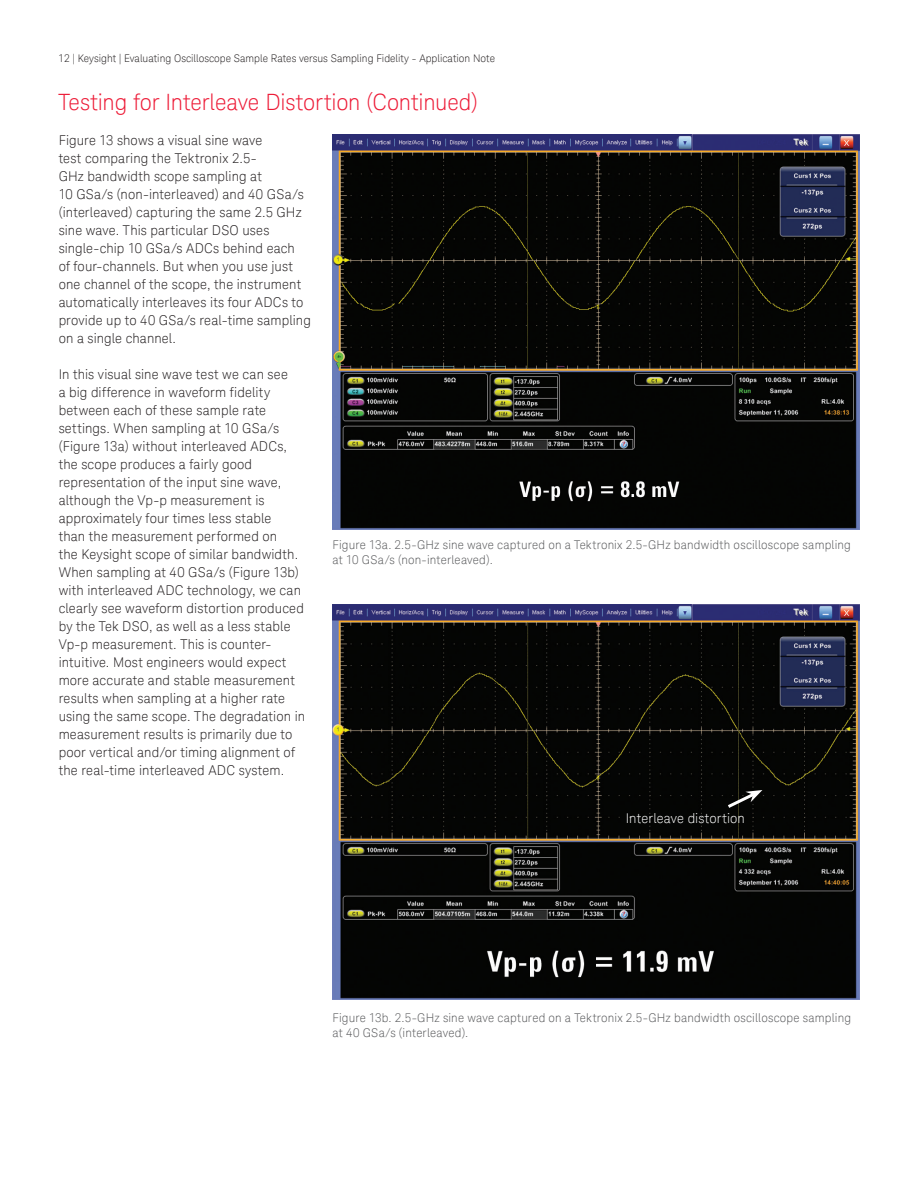
<style>
.page{position:relative;width:918px;height:1188px;background:#fff}
.page>*{position:absolute;margin:0;border:0;box-sizing:border-box;transform-origin:0 0}
.K_Heading_1{font:300 22.5px "Keysight Sans";letter-spacing:-.01em;color:#ed1a36}
.K_Body_Text{font:300 13.5px/18px "Keysight Sans";letter-spacing:.01em;color:#231f20}
.K_Body_Text-2{font:300 13.5px "Keysight Sans";letter-spacing:.005em;color:#fff}
.K_Diagrams_and_Figur{font:300 12px/15px "Keysight Sans";letter-spacing:.015em;color:#57585a}
.t1{font:300 10.5px "Keysight Sans";color:#231f20}
</style>
<div class="page">
<img style="left:333px;top:134px;width:526px;height:396px">
<img style="left:333px;top:605px;width:526px;height:395px">
<svg style="left:725px;top:790px;width:37px;height:21px"></svg>
<p class="t1" style="left:59px;top:52px;width:438px">12 | Keysight | Evaluating Oscilloscope Sample Rates versus Sampling Fidelity - Application Note</p>
<p class="K_Heading_1" style="left:59px;top:89px;width:421px">Testing for Interleave Distortion (Continued)</p>
<p class="K_Body_Text" style="left:59px;top:131px;width:254px">Figure 13 shows a visual sine wave<br>test comparing the Tektronix 2.5-<br>GHz bandwidth scope sampling at<br>10 GSa/s (non-interleaved) and 40 GSa/s (interleaved) capturing the same 2.5 GHz sine wave. This particular DSO uses single-chip 10 GSa/s ADCs behind each<br>of four-channels. But when you use just one channel of the scope, the instrument automatically interleaves its four ADCs to provide up to 40 GSa/s real-time sampling on a single channel.</p>
<p class="K_Body_Text" style="left:59px;top:365px;width:248px">In this visual sine wave test we can see<br>a big difference in waveform fidelity between each of these sample rate settings. When sampling at 10 GSa/s (Figure 13a) without interleaved ADCs, the scope produces a fairly good representation of the input sine wave, although the Vp-p measurement is approximately four times less stable<br>than the measurement performed on<br>the Keysight scope of similar bandwidth.<br>When sampling at 40 GSa/s (Figure 13b) with interleaved ADC technology, we can clearly see waveform distortion produced by the Tek DSO, as well as a less stable Vp-p measurement. This is counter&shy;intuitive. Most engineers would expect more accurate and stable measurement results when sampling at a higher rate using the same scope. The degradation in measurement results is primarily due to poor vertical and/or timing alignment of the real-time interleaved ADC system.</p>
<p class="K_Diagrams_and_Figur" style="left:333px;top:538px;width:520px">Figure 13a. 2.5-GHz sine wave captured on a Tektronix 2.5-GHz bandwidth oscilloscope sampling at 10 GSa/s (non-interleaved).</p>
<p class="K_Body_Text-2" style="left:626px;top:811px;width:121px">Interleave distortion</p>
<p class="K_Diagrams_and_Figur" style="left:333px;top:1010px;width:520px">Figure 13b. 2.5-GHz sine wave captured on a Tektronix 2.5-GHz bandwidth oscilloscope sampling at 40 GSa/s (interleaved).</p>
</div>
